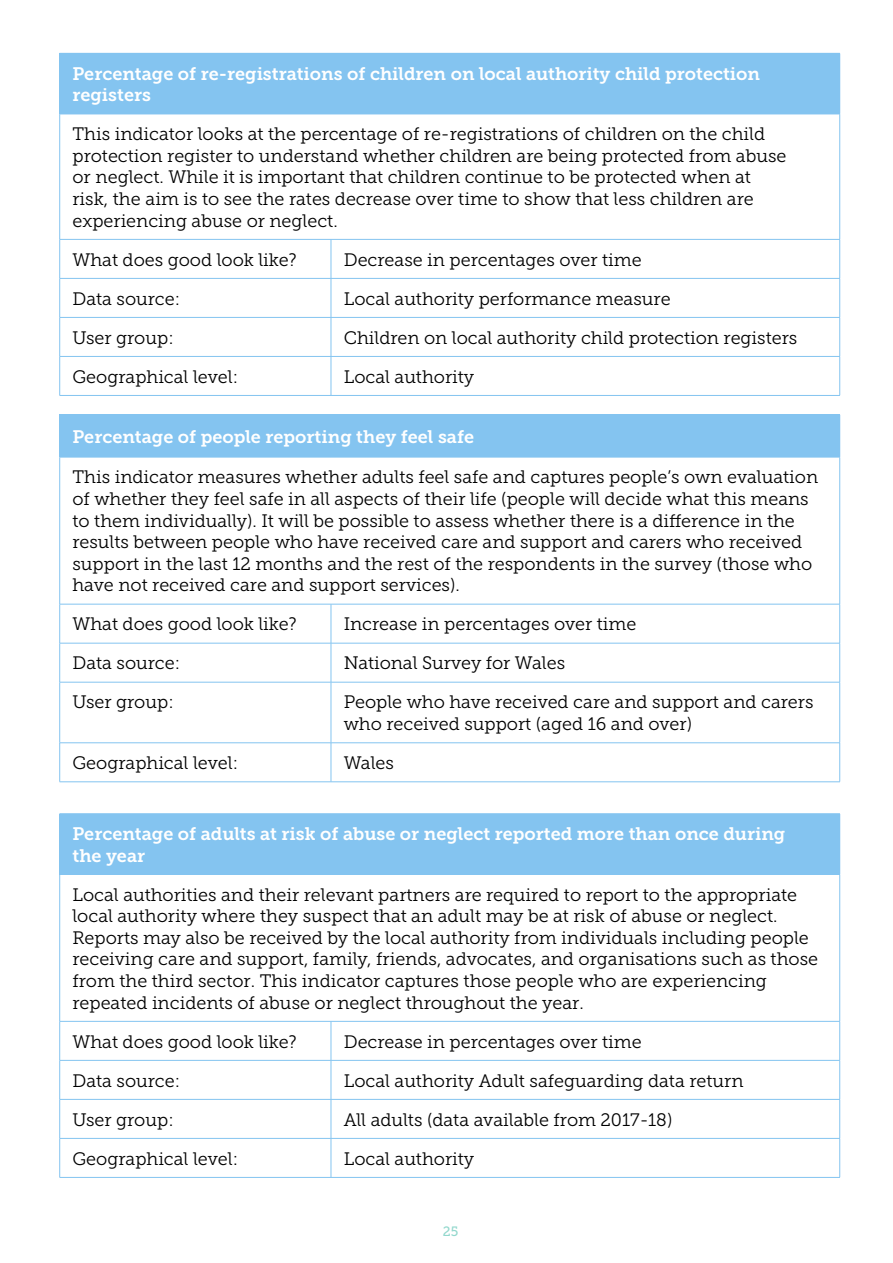
<style>
.page{position:relative;width:893px;height:1263px;background:#fff}
.page>*{position:absolute;margin:0;border:0;box-sizing:border-box;transform-origin:0 0}
.Main_Text{font:18px/21.6px "Museo Slab 300";color:#000}
.H4_Table_Heading{font:18px/21.6px "Museo Slab 700";color:#fff}
.t1{font:13.5px "Museo Slab 500";color:#93d8cd}
</style>
<div class="page">
<div style="left:60px;top:53px;width:780px;height:61px;background:#84c4f0"></div>
<hr style="left:59px;top:54px;width:1px;height:60px;background:#84c4f0">
<hr style="left:60px;top:114px;width:271px;height:1px;background:#84c4f0">
<hr style="left:59px;top:114px;width:1px;height:125px;background:#84c4f0">
<hr style="left:331px;top:114px;width:509px;height:1px;background:#84c4f0">
<hr style="left:839px;top:114px;width:1px;height:125px;background:#84c4f0">
<hr style="left:60px;top:239px;width:271px;height:1px;background:#84c4f0">
<hr style="left:59px;top:240px;width:1px;height:38px;background:#84c4f0">
<hr style="left:331px;top:239px;width:509px;height:1px;background:#84c4f0">
<hr style="left:331px;top:240px;width:1px;height:38px;background:#84c4f0">
<hr style="left:839px;top:240px;width:1px;height:38px;background:#84c4f0">
<hr style="left:60px;top:278px;width:271px;height:1px;background:#84c4f0">
<hr style="left:59px;top:279px;width:1px;height:38px;background:#84c4f0">
<hr style="left:331px;top:278px;width:509px;height:1px;background:#84c4f0">
<hr style="left:331px;top:279px;width:1px;height:38px;background:#84c4f0">
<hr style="left:839px;top:279px;width:1px;height:38px;background:#84c4f0">
<hr style="left:60px;top:317px;width:271px;height:1px;background:#84c4f0">
<hr style="left:59px;top:318px;width:1px;height:38px;background:#84c4f0">
<hr style="left:331px;top:317px;width:509px;height:1px;background:#84c4f0">
<hr style="left:331px;top:318px;width:1px;height:38px;background:#84c4f0">
<hr style="left:839px;top:318px;width:1px;height:38px;background:#84c4f0">
<hr style="left:60px;top:356px;width:271px;height:1px;background:#84c4f0">
<hr style="left:59px;top:357px;width:1px;height:38px;background:#84c4f0">
<hr style="left:331px;top:356px;width:509px;height:1px;background:#84c4f0">
<hr style="left:331px;top:357px;width:1px;height:38px;background:#84c4f0">
<hr style="left:839px;top:357px;width:1px;height:38px;background:#84c4f0">
<hr style="left:60px;top:395px;width:271px;height:1px;background:#84c4f0">
<hr style="left:331px;top:395px;width:509px;height:1px;background:#84c4f0">
<div style="left:60px;top:415px;width:780px;height:42px;background:#84c4f0"></div>
<hr style="left:60px;top:414px;width:271px;height:1px;background:#84c4f0">
<hr style="left:59px;top:415px;width:1px;height:42px;background:#84c4f0">
<hr style="left:331px;top:414px;width:509px;height:1px;background:#84c4f0">
<hr style="left:60px;top:457px;width:271px;height:1px;background:#84c4f0">
<hr style="left:59px;top:457px;width:1px;height:147px;background:#84c4f0">
<hr style="left:331px;top:457px;width:509px;height:1px;background:#84c4f0">
<hr style="left:839px;top:457px;width:1px;height:147px;background:#84c4f0">
<hr style="left:60px;top:604px;width:271px;height:1px;background:#84c4f0">
<hr style="left:59px;top:604px;width:1px;height:39px;background:#84c4f0">
<hr style="left:331px;top:604px;width:509px;height:1px;background:#84c4f0">
<hr style="left:331px;top:604px;width:1px;height:39px;background:#84c4f0">
<hr style="left:839px;top:604px;width:1px;height:39px;background:#84c4f0">
<hr style="left:60px;top:643px;width:271px;height:1px;background:#84c4f0">
<hr style="left:59px;top:643px;width:1px;height:39px;background:#84c4f0">
<hr style="left:331px;top:643px;width:509px;height:1px;background:#84c4f0">
<hr style="left:331px;top:643px;width:1px;height:39px;background:#84c4f0">
<hr style="left:839px;top:643px;width:1px;height:39px;background:#84c4f0">
<hr style="left:60px;top:682px;width:271px;height:1px;background:#84c4f0">
<hr style="left:59px;top:682px;width:1px;height:61px;background:#84c4f0">
<hr style="left:331px;top:682px;width:509px;height:1px;background:#84c4f0">
<hr style="left:331px;top:682px;width:1px;height:61px;background:#84c4f0">
<hr style="left:839px;top:682px;width:1px;height:61px;background:#84c4f0">
<hr style="left:60px;top:742px;width:271px;height:1px;background:#84c4f0">
<hr style="left:59px;top:743px;width:1px;height:39px;background:#84c4f0">
<hr style="left:331px;top:742px;width:509px;height:1px;background:#84c4f0">
<hr style="left:331px;top:743px;width:1px;height:39px;background:#84c4f0">
<hr style="left:839px;top:743px;width:1px;height:39px;background:#84c4f0">
<hr style="left:60px;top:781px;width:271px;height:1px;background:#84c4f0">
<hr style="left:331px;top:781px;width:509px;height:1px;background:#84c4f0">
<div style="left:60px;top:814px;width:780px;height:60px;background:#84c4f0"></div>
<hr style="left:60px;top:813px;width:271px;height:1px;background:#84c4f0">
<hr style="left:59px;top:814px;width:1px;height:60px;background:#84c4f0">
<hr style="left:331px;top:813px;width:509px;height:1px;background:#84c4f0">
<hr style="left:60px;top:874px;width:271px;height:1px;background:#84c4f0">
<hr style="left:59px;top:874px;width:1px;height:147px;background:#84c4f0">
<hr style="left:331px;top:874px;width:509px;height:1px;background:#84c4f0">
<hr style="left:839px;top:874px;width:1px;height:147px;background:#84c4f0">
<hr style="left:60px;top:1021px;width:271px;height:1px;background:#84c4f0">
<hr style="left:59px;top:1021px;width:1px;height:39px;background:#84c4f0">
<hr style="left:331px;top:1021px;width:509px;height:1px;background:#84c4f0">
<hr style="left:331px;top:1021px;width:1px;height:39px;background:#84c4f0">
<hr style="left:839px;top:1021px;width:1px;height:39px;background:#84c4f0">
<hr style="left:60px;top:1060px;width:271px;height:1px;background:#84c4f0">
<hr style="left:59px;top:1060px;width:1px;height:39px;background:#84c4f0">
<hr style="left:331px;top:1060px;width:509px;height:1px;background:#84c4f0">
<hr style="left:331px;top:1060px;width:1px;height:39px;background:#84c4f0">
<hr style="left:839px;top:1060px;width:1px;height:39px;background:#84c4f0">
<hr style="left:60px;top:1099px;width:271px;height:1px;background:#84c4f0">
<hr style="left:59px;top:1099px;width:1px;height:39px;background:#84c4f0">
<hr style="left:331px;top:1099px;width:509px;height:1px;background:#84c4f0">
<hr style="left:331px;top:1099px;width:1px;height:39px;background:#84c4f0">
<hr style="left:839px;top:1099px;width:1px;height:39px;background:#84c4f0">
<hr style="left:60px;top:1138px;width:271px;height:1px;background:#84c4f0">
<hr style="left:59px;top:1138px;width:1px;height:39px;background:#84c4f0">
<hr style="left:331px;top:1138px;width:509px;height:1px;background:#84c4f0">
<hr style="left:331px;top:1138px;width:1px;height:39px;background:#84c4f0">
<hr style="left:839px;top:1138px;width:1px;height:39px;background:#84c4f0">
<hr style="left:60px;top:1177px;width:271px;height:1px;background:#84c4f0">
<hr style="left:331px;top:1177px;width:509px;height:1px;background:#84c4f0">
<h4 class="H4_Table_Heading" style="left:72px;top:63px;width:689px">Percentage of re-registrations of children on local authority child protection registers</h4>
<p class="Main_Text" style="left:72px;top:123px;width:716px">This indicator looks at the percentage of re-registrations of children on the child protection register to understand whether children are being protected from abuse or neglect. While it is important that children continue to be protected when at risk, the aim is to see the rates decrease over time to show that less children are experiencing abuse or neglect.</p>
<p class="Main_Text" style="left:72px;top:249px;width:226px">What does good look like?</p>
<p class="Main_Text" style="left:344px;top:249px;width:300px">Decrease in percentages over time</p>
<p class="Main_Text" style="left:72px;top:288px;width:109px">Data source:</p>
<p class="Main_Text" style="left:344px;top:288px;width:328px">Local authority performance measure</p>
<p class="Main_Text" style="left:72px;top:327px;width:103px">User group:</p>
<p class="Main_Text" style="left:344px;top:327px;width:455px">Children on local authority child protection registers</p>
<p class="Main_Text" style="left:72px;top:366px;width:167px">Geographical level:</p>
<p class="Main_Text" style="left:344px;top:366px;width:132px">Local authority</p>
<h4 class="H4_Table_Heading" style="left:72px;top:426px;width:403px">Percentage of people reporting they feel safe</h4>
<p class="Main_Text" style="left:72px;top:466px;width:747px">This indicator measures whether adults feel safe and captures people’s own evaluation of whether they feel safe in all aspects of their life (people will decide what this means to them individually). It will be possible to assess whether there is a difference in the results between people who have received care and support and carers who received support in the last 12 months and the rest of the respondents in the survey (those who have not received care and support services).</p>
<p class="Main_Text" style="left:72px;top:613px;width:226px">What does good look like?</p>
<p class="Main_Text" style="left:344px;top:613px;width:294px">Increase in percentages over time</p>
<p class="Main_Text" style="left:72px;top:652px;width:109px">Data source:</p>
<p class="Main_Text" style="left:344px;top:652px;width:223px">National Survey for Wales</p>
<p class="Main_Text" style="left:72px;top:691px;width:103px">User group:</p>
<p class="Main_Text" style="left:344px;top:691px;width:471px">People who have received care and support and carers who received support (aged 16 and over)</p>
<p class="Main_Text" style="left:72px;top:752px;width:167px">Geographical level:</p>
<p class="Main_Text" style="left:344px;top:752px;width:52px">Wales</p>
<h4 class="H4_Table_Heading" style="left:72px;top:823px;width:714px">Percentage of adults at risk of abuse or neglect reported more than once during the year</h4>
<p class="Main_Text" style="left:72px;top:884px;width:747px">Local authorities and their relevant partners are required to report to the appropriate local authority where they suspect that an adult may be at risk of abuse or neglect.<br>Reports may also be received by the local authority from individuals including people receiving care and support, family, friends, advocates, and organisations such as those from the third sector. This indicator captures those people who are experiencing repeated incidents of abuse or neglect throughout the year.</p>
<p class="Main_Text" style="left:72px;top:1031px;width:226px">What does good look like?</p>
<p class="Main_Text" style="left:344px;top:1031px;width:300px">Decrease in percentages over time</p>
<p class="Main_Text" style="left:72px;top:1070px;width:109px">Data source:</p>
<p class="Main_Text" style="left:344px;top:1070px;width:401px">Local authority Adult safeguarding data return</p>
<p class="Main_Text" style="left:72px;top:1109px;width:103px">User group:</p>
<p class="Main_Text" style="left:344px;top:1109px;width:330px">All adults (data available from 2017-18)</p>
<p class="Main_Text" style="left:72px;top:1148px;width:167px">Geographical level:</p>
<p class="Main_Text" style="left:344px;top:1148px;width:132px">Local authority</p>
<p class="t1" style="left:443px;top:1223px;width:17px">25</p>
</div>
